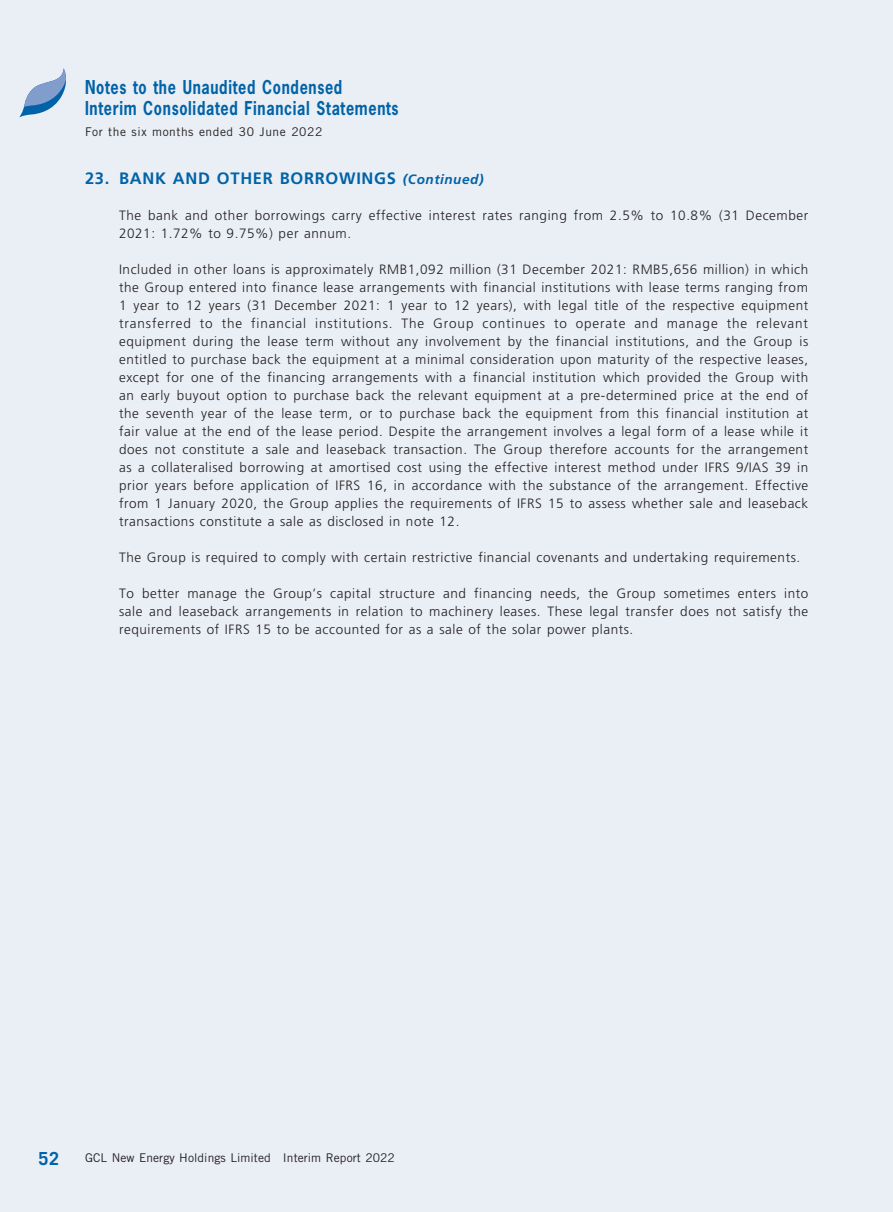
<style>
.page{position:relative;width:893px;height:1212px;background:#eaeef5}
.page>*{position:absolute;margin:0;border:0;box-sizing:border-box;transform-origin:0 0}
.t1{font:700 18px/21px "News Gothic Std";letter-spacing:.045em;color:#0163a7;scale:.8 1}
.t2{font:700 18px "Trade Gothic LT Std";color:#0163a7}
.t3{font:700 16.5px "Frutiger LT Std";letter-spacing:.04em;color:#0163a7}
.t4{font:300 13.5px/18px "Frutiger LT Std";letter-spacing:.04em;color:#231f20;text-align:justify}
.t5{font:12px "Trade Gothic LT Std";letter-spacing:.005em;color:#231f20}
.t6{font:12px "Trade Gothic LT Std";letter-spacing:.045em;color:#231f20}
.s1{font-style:italic;font-size:13.5px}
</style>
<div class="page">
<svg style="left:19px;top:68px;width:47px;height:50px"></svg>
<h1 class="t1" style="left:85px;top:77px;width:393px">Notes to the Unaudited Condensed<br>Interim Consolidated Financial Statements</h1>
<p class="t6" style="left:85px;top:125px;width:239px">For the six months ended 30 June 2022</p>
<p class="t3" style="left:85px;top:168px;width:400px">23. BANK AND OTHER BORROWINGS <span class="s1">(Continued)</span></p>
<p class="t4" style="left:119px;top:206px;width:691px">The bank and other borrowings carry effective interest rates ranging from 2.5% to 10.8% (31 December<br>2021: 1.72% to 9.75%) per annum.</p>
<p class="t4" style="left:119px;top:260px;width:691px">Included in other loans is approximately RMB1,092 million (31 December 2021: RMB5,656 million) in which the Group entered into finance lease arrangements with financial institutions with lease terms ranging from 1 year to 12 years (31 December 2021: 1 year to 12 years), with legal title of the respective equipment transferred to the financial institutions. The Group continues to operate and manage the relevant equipment during the lease term without any involvement by the financial institutions, and the Group is entitled to purchase back the equipment at a minimal consideration upon maturity of the respective leases, except for one of the financing arrangements with a financial institution which provided the Group with an early buyout option to purchase back the relevant equipment at a pre-determined price at the end of the seventh year of the lease term, or to purchase back the equipment from this financial institution at fair value at the end of the lease period. Despite the arrangement involves a legal form of a lease while it does not constitute a sale and leaseback transaction. The Group therefore accounts for the arrangement as a collateralised borrowing at amortised cost using the effective interest method under IFRS 9/IAS 39 in prior years before application of IFRS 16, in accordance with the substance of the arrangement. Effective from 1 January 2020, the Group applies the requirements of IFRS 15 to assess whether sale and leaseback transactions constitute a sale as disclosed in note 12.</p>
<p class="t4" style="left:119px;top:548px;width:683px">The Group is required to comply with certain restrictive financial covenants and undertaking requirements.</p>
<p class="t4" style="left:119px;top:584px;width:691px">To better manage the Group’s capital structure and financing needs, the Group sometimes enters into sale and leaseback arrangements in relation to machinery leases. These legal transfer does not satisfy the requirements of IFRS 15 to be accounted for as a sale of the solar power plants.</p>
<h1 class="t2" style="left:39px;top:1148px;width:22px">52</h1>
<p class="t5" style="left:85px;top:1151px;width:311px">GCL New Energy Holdings Limited Interim Report 2022</p>
</div>
